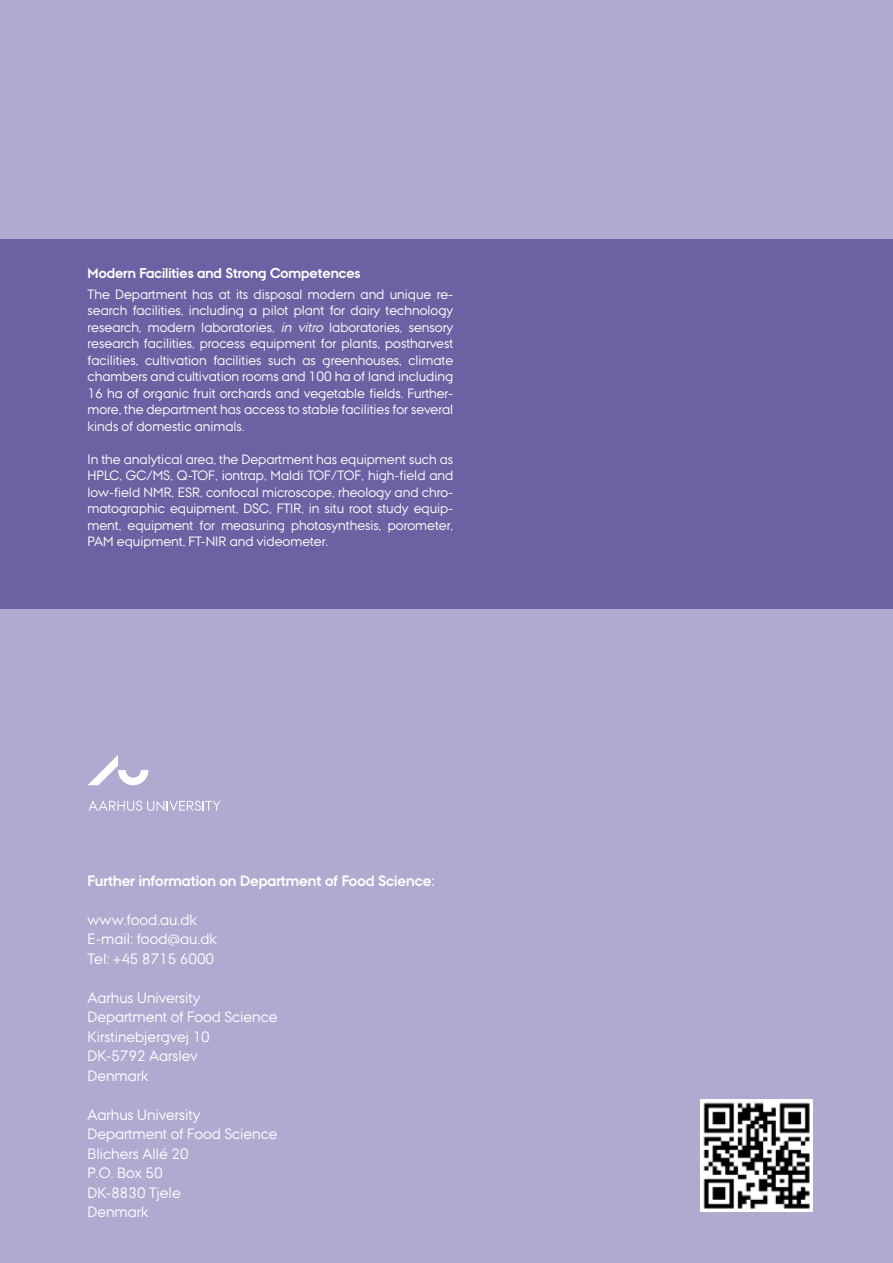
<style>
.page{position:relative;width:893px;height:1263px;background:#b1a9d0}
.page>*{position:absolute;margin:0;border:0;box-sizing:border-box;transform-origin:0 0}
.t1{font:15px/19.5px "AU Passata";color:#fff}
.t2{font:700 15px "AU Passata";color:#fff}
.t3{font:700 14.25px "AU Passata";color:#fff}
.t4{font:13.5px/16.5px "AU Passata";color:#fff;text-align:justify}
.s1{font-style:italic}
</style>
<div class="page">
<div style="left:0;top:239px;width:893px;height:370px;background:#6c62a3"></div>
<svg style="left:88px;top:755px;width:60px;height:30px"></svg>
<svg style="left:88px;top:800px;width:133px;height:11px"></svg>
<img style="left:700px;top:1099px;width:112px;height:112px">
<p class="t3" style="left:88px;top:265px;width:275px">Modern Facilities and Strong Competences</p>
<p class="t4" style="left:88px;top:285px;width:367px">The Department has at its disposal modern and unique re&shy;search facilities, including a pilot plant for dairy technology research, modern laboratories, <span class="s1">in vitro</span> laboratories, sensory research facilities, process equipment for plants, postharvest facilities, cultivation facilities such as greenhouses, climate chambers and cultivation rooms and 100 ha of land including 16 ha of organic fruit orchards and vegetable fields. Further&shy;more, the department has access to stable facilities for several kinds of domestic animals.</p>
<p class="t4" style="left:88px;top:450px;width:367px">I n the analytical area, the Department has equipment such as HPLC, GC/MS, Q-TOF, iontrap, Maldi TOF/TOF, high-field and low-field NMR, ESR, confocal microscope, rheology and chro&shy;matographic equipment, DSC, FTIR, in situ root study equip&shy;ment, equipment for measuring photosynthesis, porometer, PAM equipment, FT-NIR</p>
<p class="t4" style="left:230px;top:533px;width:100px">and videometer.</p>
<p class="t2" style="left:88px;top:872px;width:349px">Further information on Department of Food Science:</p>
<p class="t1" style="left:88px;top:910px;width:131px">www.food.au.dk<br>E-mail: food@au.dk<br>Tel: +45 8715 6000</p>
<p class="t1" style="left:88px;top:988px;width:191px">Aarhus University<br>Department of Food Science<br>Kirstinebjergvej 10<br>DK-5792 Aarslev<br>Denmark</p>
<p class="t1" style="left:88px;top:1105px;width:191px">Aarhus University<br>Department of Food Science<br>Blichers Allé 20<br>P.O. Box 50<br>DK-8830 Tjele<br>Denmark</p>
</div>
